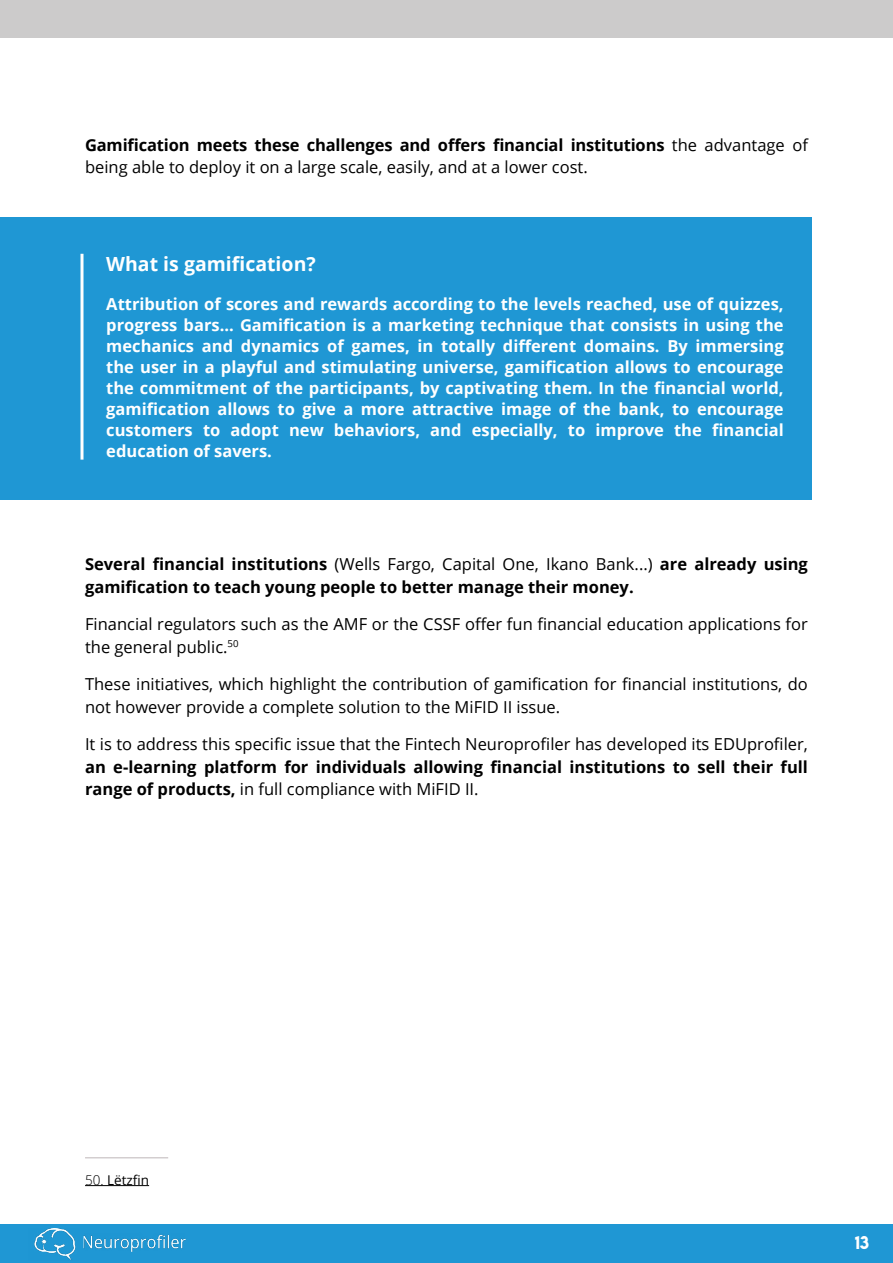
<style>
.page{position:relative;width:893px;height:1263px;background:#fff}
.page>*{position:absolute;margin:0;border:0;box-sizing:border-box;transform-origin:0 0}
.t1{font:700 19.5px "Open Sans";color:#fff}
.t2{font:700 16.5px/21px "Open Sans";color:#fff;text-align:justify}
.t3{font:16.5px/22.5px "Open Sans";color:#000}
.t4{font:700 16.5px/22.5px "Open Sans";color:#000}
.t5{font:16.5px "Lemon Milk";color:#fff}
.t6{font:13.5px "Open Sans";color:#000}
.s1{font-weight:700}
.s2{font-weight:400}
.s3{font-weight:300}
</style>
<div class="page">
<div style="left:0;top:1225px;width:893px;height:38px;background:#1f97d4"></div>
<img style="left:34px;top:1229px;width:42px;height:31px">
<img style="left:84px;top:1234px;width:102px;height:18px">
<div style="left:0;top:0;width:893px;height:38px;background:#cccbcb"></div>
<div style="left:0;top:218px;width:811px;height:282px;background:#1f97d4"></div>
<hr style="left:81px;top:254px;width:3px;height:206px;background:#fff">
<hr style="left:85px;top:1185px;width:64px;height:1px;background:#000">
<hr style="left:85px;top:1157px;width:83px;height:1px;background:#c5bec0">
<p class="t3" style="left:85px;top:133px;width:724px"><span class="s1">Gamification meets these challenges and offers financial institutions</span> the advantage of being able to deploy it on a large scale, easily, and at a lower cost.</p>
<p class="t1" style="left:106px;top:250px;width:211px">What is gamification?</p>
<p class="t2" style="left:106px;top:293px;width:679px">Attribution of scores and rewards according to the levels reached, use of quizzes, progress bars... Gamification is a marketing technique that consists in using the mechanics and dynamics of games, in totally different domains. By immersing the user in a playful and stimulating universe, gamification allows to encourage the commitment of the participants, by captivating them. In the financial world, gamification allows to give a more attractive image of the bank, to encourage customers to adopt new behaviors, and especially, to improve the financial education of savers.</p>
<p class="t4" style="left:85px;top:553px;width:724px">Several financial institutions <span class="s2">(Wells Fargo, Capital One, Ikano Bank...)</span> are already using gamification to teach young people to better manage their money.</p>
<p class="t3" style="left:85px;top:613px;width:724px">Financial regulators such as the AMF or the CSSF offer fun financial education applications for the general public.<sup>50</sup></p>
<p class="t3" style="left:85px;top:673px;width:724px">These initiatives, which highlight the contribution of gamification for financial institutions, do not however provide a complete solution to the MiFID II issue.</p>
<p class="t3" style="left:85px;top:733px;width:724px">It is to address this specific issue that the Fintech Neuroprofiler has developed its EDUprofiler,</p>
<p class="t4" style="left:85px;top:755px;width:724px">an e-learning platform for individuals allowing financial institutions to sell their full range of products, <span class="s2">in full compliance with MiFID II.</span></p>
<p class="t6" style="left:85px;top:1170px;width:66px"><span class="s3">50.</span> Lëtzfin</p>
<p class="t5" style="left:855px;top:1231px;width:16px">13</p>
</div>
